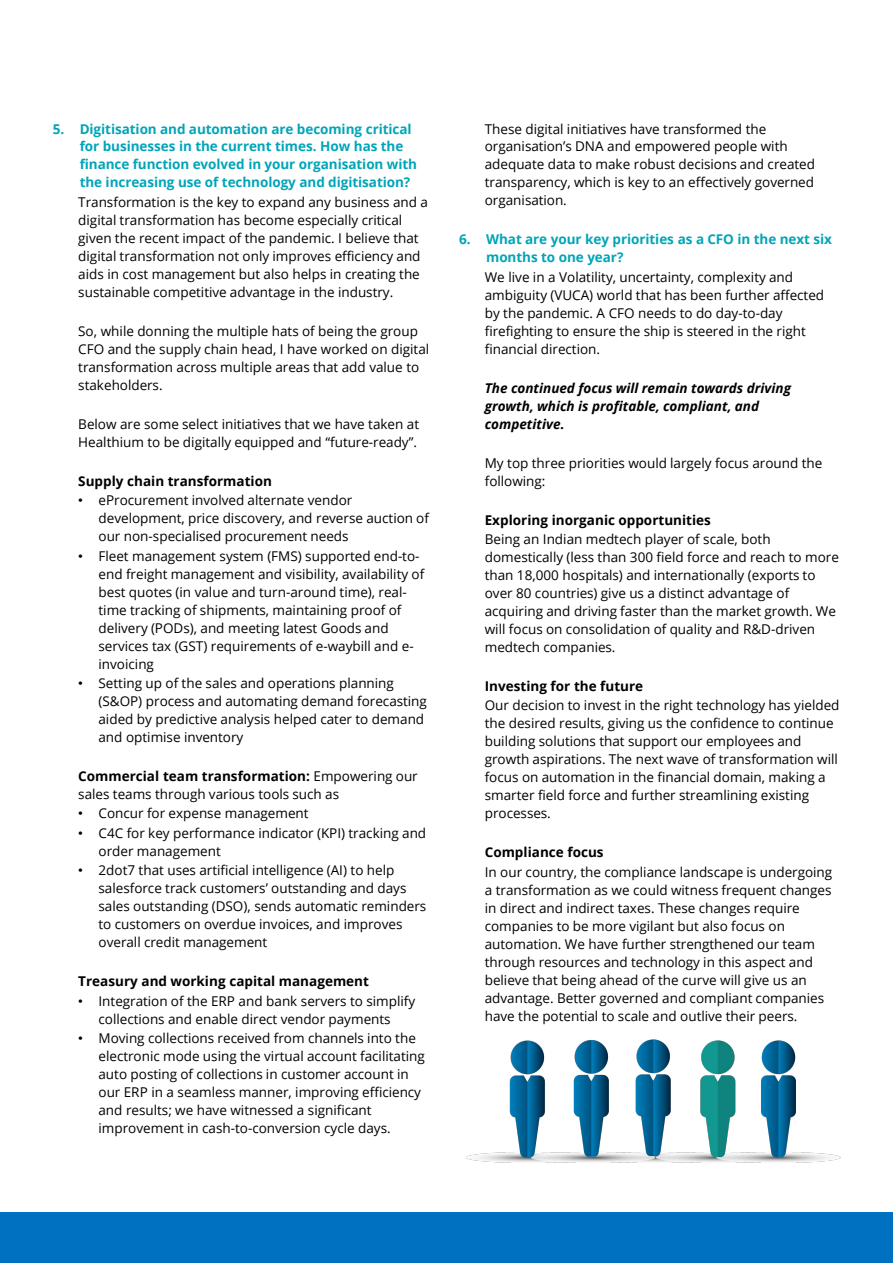
<style>
.page{position:relative;width:893px;height:1263px;background:#fff}
.page>*{position:absolute;margin:0;border:0;box-sizing:border-box;transform-origin:0 0}
.t1{font:13.5px/18px "Open Sans";color:#000}
.t2{font:700 13.5px/18px "Open Sans";letter-spacing:-.005em;color:#00a5b8}
.t3{font:700 13.5px "Open Sans";color:#000}
.t4{font:italic 700 13.5px/18px "Open Sans";color:#000}
.s1{font-family:"Arial"}
.s2{font-weight:700}
</style>
<div class="page">
<div style="left:0;top:1212px;width:893px;height:51px;background:#0070c0"></div>
<img style="left:466px;top:1039px;width:375px;height:123px">
<p class="t2" style="left:80px;top:119px;width:339px;text-indent:-27px">5. Digitisation and automation are becoming critical for businesses in the current times. How has the finance function evolved in your organisation with the increasing use of technology and digitisation?</p>
<p class="t1" style="left:78px;top:193px;width:351px">Transformation is the key to expand any business and a digital transformation has become especially critical given the recent impact of the pandemic. I believe that digital transformation not only improves efficiency and aids in cost management but also helps in creating the sustainable competitive advantage in the industry.</p>
<p class="t1" style="left:78px;top:322px;width:352px">So, while donning the multiple hats of being the group CFO and the supply chain head, I have worked on digital transformation across multiple areas that add value to stakeholders.</p>
<p class="t1" style="left:78px;top:415px;width:342px">Below are some select initiatives that we have taken at<br>Healthium to be digitally equipped and “future-ready”.</p>
<p class="t3" style="left:78px;top:471px;width:195px">Supply chain transformation</p>
<p class="t1" style="left:98px;top:491px;width:332px;text-indent:-20px"><span class="s1">•</span> eProcurement involved alternate vendor development, price discovery, and reverse auction of our non-specialised procurement needs</p>
<p class="t1" style="left:98px;top:546px;width:327px;text-indent:-20px"><span class="s1">•</span> Fleet management system (FMS) supported end-to&shy;end freight management and visibility, availability of best quotes (in value and turn-around time), real&shy;time tracking of shipments, maintaining proof of delivery (PODs), and meeting latest Goods and services tax (GST) requirements of e-waybill and e&shy;invoicing</p>
<p class="t1" style="left:98px;top:674px;width:330px;text-indent:-20px"><span class="s1">•</span> Setting up of the sales and operations planning (S&amp;OP) process and automating demand forecasting aided by predictive analysis helped cater to demand and optimise inventory</p>
<p class="t1" style="left:78px;top:767px;width:341px"><span class="s2">Commercial team transformation:</span> Empowering our sales teams through various tools such as</p>
<p class="t1" style="left:78px;top:804px;width:232px"><span class="s1">•</span> Concur for expense management</p>
<p class="t1" style="left:98px;top:824px;width:329px;text-indent:-20px"><span class="s1">•</span> C4C for key performance indicator (KPI) tracking and order management</p>
<p class="t1" style="left:98px;top:861px;width:329px;text-indent:-20px"><span class="s1">•</span> 2dot7 that uses artificial intelligence (AI) to help salesforce track customers’ outstanding and days sales outstanding (DSO), sends automatic reminders to customers on overdue invoices, and improves overall credit management</p>
<p class="t3" style="left:78px;top:972px;width:292px">Treasury and working capital management</p>
<p class="t1" style="left:78px;top:992px;width:338px;text-align:center"><span class="s1">•</span> Integration of the ERP and bank servers to simplify collections and enable direct vendor payments</p>
<p class="t1" style="left:98px;top:1029px;width:328px;text-indent:-20px"><span class="s1">•</span> Moving collections received from channels into the electronic mode using the virtual account facilitating auto posting of collections in customer account in our ERP in a seamless manner, improving efficiency and results; we have witnessed a significant improvement in cash-to-conversion cycle days.</p>
<p class="t1" style="left:484px;top:119px;width:332px">These digital initiatives have transformed the organisation’s DNA and empowered people with adequate data to make robust decisions and created transparency, which is key to an effectively governed organisation.</p>
<p class="t2" style="left:486px;top:230px;width:347px;text-indent:-27px">6. What are your key priorities as a CFO in the next six months to one year?</p>
<p class="t1" style="left:484px;top:268px;width:341px">We live in a Volatility, uncertainty, complexity and ambiguity (VUCA) world that has been further affected by the pandemic. A CFO needs to do day-to-day firefighting to ensure the ship is steered in the right financial direction.</p>
<p class="t4" style="left:484px;top:379px;width:308px">The continued focus will remain towards driving growth, which is profitable, compliant, and competitive.</p>
<p class="t1" style="left:484px;top:454px;width:339px">My top three priorities would largely focus around the following:</p>
<p class="t3" style="left:484px;top:510px;width:228px">Exploring inorganic opportunities</p>
<p class="t1" style="left:484px;top:530px;width:356px">Being an Indian medtech player of scale, both domestically (less than 300 field force and reach to more than 18,000 hospitals) and internationally (exports to over 80 countries) give us a distinct advantage of acquiring and driving faster than the market growth. We will focus on consolidation of quality and R&amp;D-driven medtech companies.</p>
<p class="t3" style="left:484px;top:677px;width:160px">Investing for the future</p>
<p class="t1" style="left:484px;top:696px;width:356px">Our decision to invest in the right technology has yielded the desired results, giving us the confidence to continue building solutions that support our employees and growth aspirations. The next wave of transformation will focus on automation in the financial domain, making a smarter field force and further streamlining existing processes.</p>
<p class="t3" style="left:484px;top:843px;width:120px">Compliance focus</p>
<p class="t1" style="left:484px;top:863px;width:349px">In our country, the compliance landscape is undergoing a transformation as we could witness frequent changes in direct and indirect taxes. These changes require companies to be more vigilant but also focus on automation. We have further strengthened our team through resources and technology in this aspect and believe that being ahead of the curve will give us an advantage. Better governed and compliant companies have the potential to scale and outlive their peers.</p>
</div>
